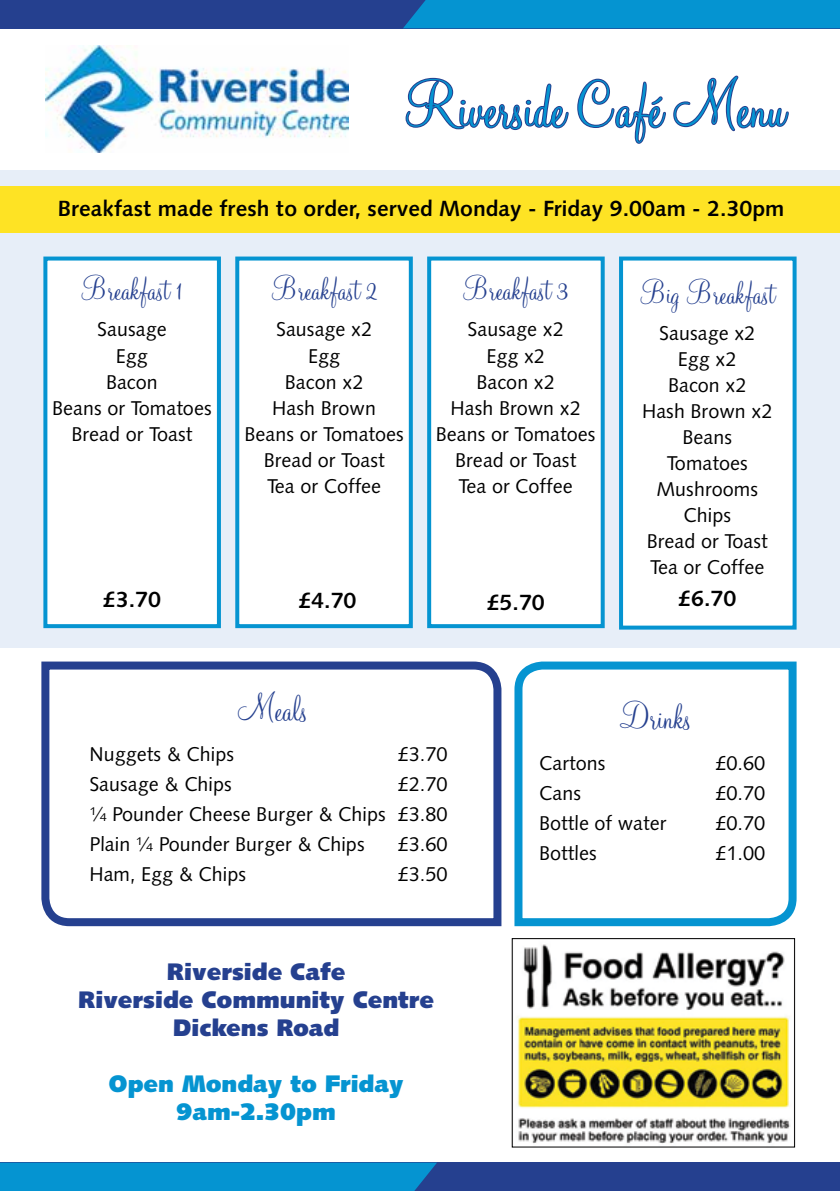
<style>
.page{position:relative;width:840px;height:1191px;background:#fff}
.page>*{position:absolute;margin:0;border:0;box-sizing:border-box;transform-origin:0 0}
.t1{font:68px "Monterey BT";color:#0594d1}
.t2{font:40px "Monterey BT";color:#25408f}
.t3{font:36px "Monterey BT";color:#25408f}
.t4{font:24px/28px "Humanist 531 BT Ultra Black A";color:#25408f;text-align:center}
.t5{font:24px/28px "Humanist 531 BT Ultra Black A";color:#0594d1;text-align:center}
.t6{font:22px "Humanist 531 BT Bold A";color:#000}
.t7{font:20px/26px "Humanist 531 BT Roman A";color:#000;text-align:center}
</style>
<div class="page">
<div style="left:0;top:170px;width:839px;height:478px;background:#e7eef8"></div>
<svg style="left:514px;top:661px;width:283px;height:266px"></svg>
<svg style="left:41px;top:661px;width:461px;height:266px"></svg>
<div style="left:0;top:186px;width:839px;height:46px;background:#fee324"></div>
<img style="left:46px;top:45px;width:302px;height:108px">
<div style="left:0;top:0;width:839px;height:28px;background:#25408f"></div>
<div style="left:403px;top:0;width:436px;height:28px;background:#0594d1"></div>
<div style="left:0;top:1162px;width:839px;height:29px;background:#25408f"></div>
<div style="left:0;top:1162px;width:437px;height:29px;background:#0594d1"></div>
<svg style="left:405px;top:77px;width:164px;height:54px"></svg>
<svg style="left:577px;top:75px;width:212px;height:69px"></svg>
<div style="left:43px;top:256px;width:178px;height:372px;background:#fff;border:4px solid #0594d1"></div>
<div style="left:235px;top:256px;width:177px;height:372px;background:#fff;border:4px solid #0594d1"></div>
<div style="left:427px;top:256px;width:177px;height:372px;background:#fff;border:4px solid #0594d1"></div>
<div style="left:618px;top:256px;width:178px;height:373px;background:#fff;border:4px solid #0594d1"></div>
<img style="left:517px;top:944px;width:273px;height:200px">
<div style="left:511px;top:938px;width:283px;height:209px;border:1px solid #000"></div>
<h1 class="t1" style="left:404px;top:66px;width:381px">Riverside Café Menu</h1>
<p class="t6" style="left:58px;top:195px;width:727px">Breakfast made fresh to order, served Monday - Friday 9.00am - 2.30pm</p>
<h3 class="t3" style="left:81px;top:267px;width:103px">Breakfast 1</h3>
<p class="t7" style="left:52px;top:316px;width:161px">Sausage<br>Egg<br>Bacon<br>Beans or Tomatoes<br>Bread or Toast</p>
<h3 class="t3" style="left:271px;top:267px;width:108px">Breakfast 2</h3>
<p class="t7" style="left:244px;top:316px;width:161px">Sausage x2<br>Egg<br>Bacon x2<br>Hash Brown<br>Beans or Tomatoes<br>Bread or Toast<br>Tea or Coffee</p>
<p class="t6" style="left:103px;top:585px;width:60px">£3.70</p>
<p class="t6" style="left:298px;top:587px;width:60px">£4.70</p>
<h2 class="t2" style="left:237px;top:685px;width:71px">Meals</h2>
<h3 class="t3" style="left:462px;top:267px;width:108px">Breakfast 3</h3>
<p class="t7" style="left:435px;top:316px;width:161px">Sausage x2<br>Egg x2<br>Bacon x2<br>Hash Brown x2<br>Beans or Tomatoes<br>Bread or Toast<br>Tea or Coffee</p>
<p class="t6" style="left:486px;top:589px;width:60px">£5.70</p>
<h3 class="t3" style="left:639px;top:271px;width:136px">Big Breakfast</h3>
<p class="t7" style="left:641px;top:320px;width:132px">Sausage x2<br>Egg x2<br>Bacon x2<br>Hash Brown x2<br>Beans<br>Tomatoes<br>Mushrooms<br>Chips<br>Bread or Toast<br>Tea or Coffee</p>
<p class="t6" style="left:677px;top:585px;width:60px">£6.70</p>
<h2 class="t2" style="left:621px;top:693px;width:71px">Drinks</h2>
<p class="t7" style="left:89px;top:741px;width:146px">Nuggets &amp; Chips</p>
<p class="t7" style="left:397px;top:741px;width:52px">£3.70</p>
<p class="t7" style="left:89px;top:771px;width:144px">Sausage &amp; Chips</p>
<p class="t7" style="left:89px;top:769px;width:359px;line-height:30px;text-align:justify;text-indent:308px">£2.70 ¼ Pounder Cheese Burger &amp; Chips £3.80<br>Plain ¼ Pounder Burger &amp; Chips</p>
<p class="t7" style="left:397px;top:831px;width:52px">£3.60</p>
<p class="t7" style="left:89px;top:861px;width:158px">Ham, Egg &amp; Chips</p>
<p class="t7" style="left:397px;top:861px;width:52px">£3.50</p>
<p class="t4" style="left:78px;top:957px;width:357px">Riverside Cafe<br>Riverside Community Centre<br>Dickens Road</p>
<p class="t5" style="left:108px;top:1069px;width:296px">Open Monday to Friday<br>9am-2.30pm</p>
<p class="t7" style="left:539px;top:749px;width:68px">Cartons</p>
<p class="t7" style="left:715px;top:749px;width:52px">£0.60</p>
<p class="t7" style="left:539px;top:779px;width:43px">Cans</p>
<p class="t7" style="left:715px;top:779px;width:52px">£0.70</p>
<p class="t7" style="left:539px;top:809px;width:129px">Bottle of water</p>
<p class="t7" style="left:715px;top:809px;width:52px">£0.70</p>
<p class="t7" style="left:539px;top:839px;width:59px">Bottles</p>
<p class="t7" style="left:715px;top:839px;width:52px">£1.00</p>
</div>
